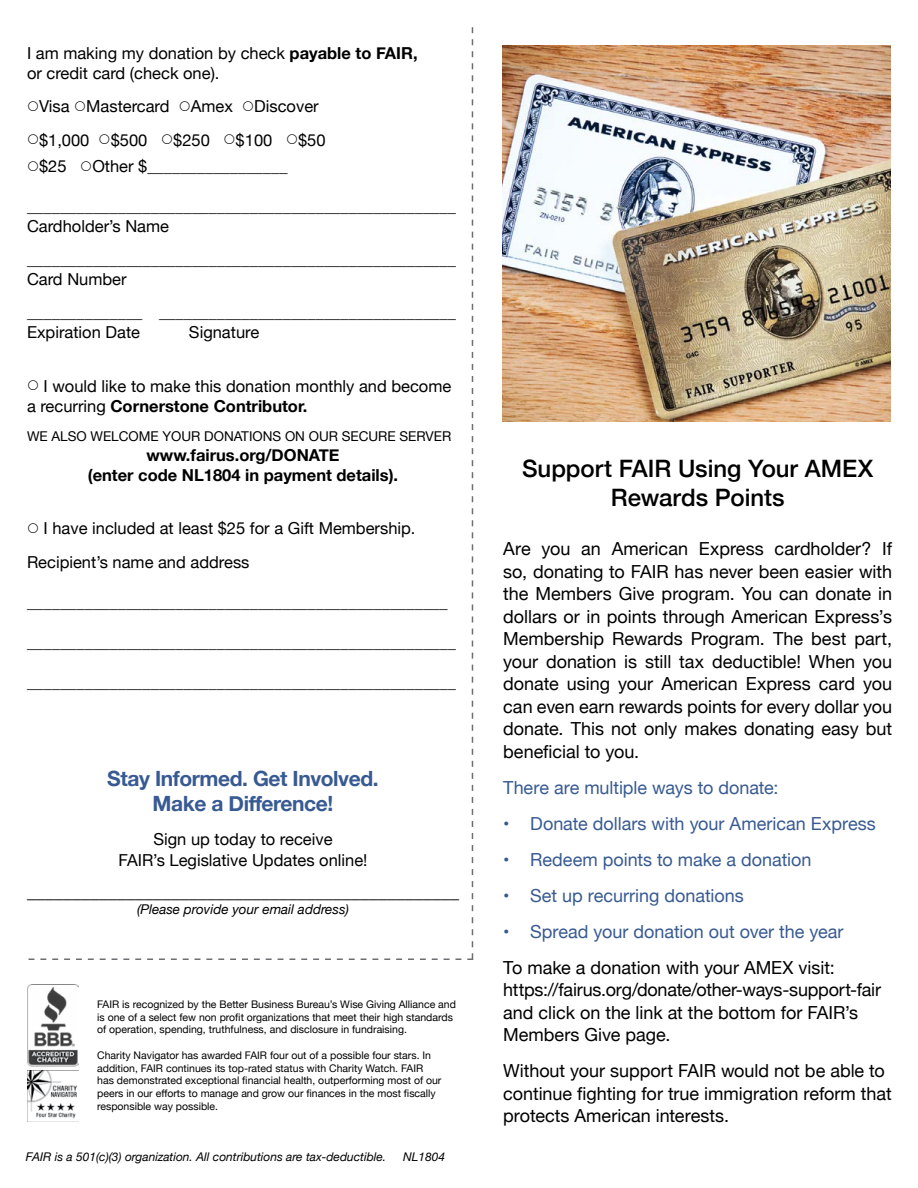
<style>
.page{position:relative;width:918px;height:1188px;background:#fff}
.page>*{position:absolute;margin:0;border:0;box-sizing:border-box;transform-origin:0 0}
.t1{font:500 24px/28.8px "Helvetica Neue";color:#000;text-align:center}
.t2{font:700 21px "Helvetica Neue";letter-spacing:-.02em;color:#385a92}
.t3{font:18px/22.5px "Helvetica Neue";color:#000}
.t4{font:18px "Helvetica Neue";color:#385a92}
.t5{font:18px "Adobe Garamond Pro";color:#000}
.t6{font:16.5px/19.8px "Helvetica Neue";color:#000}
.t7{font:700 16.5px/19.8px "Helvetica Neue";color:#000;text-align:center}
.t8{font:13.5px "Helvetica Neue";color:#000}
.t9{font:italic 13.5px "Helvetica Neue";color:#000}
.t10{font:italic 12px "Helvetica Neue";color:#000}
.t11{font:10.5px/12.6px "Helvetica Neue";color:#000}
.s1{font-weight:700}
</style>
<div class="page">
<img style="left:502px;top:45px;width:389px;height:376px">
<img style="left:27px;top:985px;width:51px;height:82px">
<img style="left:27px;top:1070px;width:51px;height:52px">
<p class="t6" style="left:27px;top:44px;width:392px">I am making my donation by check <span class="s1">payable to FAIR, </span>or credit card (check one).</p>
<p class="t6" style="left:39px;top:98px;width:132px">Visa Mastercard</p>
<p class="t6" style="left:191px;top:98px;width:44px">Amex</p>
<p class="t6" style="left:254px;top:98px;width:66px">Discover</p>
<p class="t6" style="left:39px;top:131px;width:52px">$1,000</p>
<p class="t6" style="left:111px;top:131px;width:38px">$500</p>
<p class="t6" style="left:173px;top:131px;width:38px">$250</p>
<p class="t6" style="left:236px;top:131px;width:38px">$100</p>
<p class="t6" style="left:298px;top:131px;width:29px">$50</p>
<p class="t6" style="left:39px;top:157px;width:29px">$25</p>
<p class="t6" style="left:92px;top:157px;width:197px">Other $_________________</p>
<p class="t6" style="left:27px;top:197px;width:430px">____________________________________________________</p>
<p class="t6" style="left:27px;top:217px;width:144px">Cardholder’s Name</p>
<p class="t6" style="left:27px;top:251px;width:430px">____________________________________________________</p>
<p class="t6" style="left:27px;top:270px;width:101px">Card Number</p>
<p class="t6" style="left:27px;top:304px;width:430px">______________ ____________________________________</p>
<p class="t6" style="left:27px;top:323px;width:115px">Expiration Date</p>
<p class="t6" style="left:189px;top:323px;width:72px">Signature</p>
<p class="t6" style="left:27px;top:377px;width:426px;text-indent:17px">I would like to make this donation monthly and become a recurring <span class="s1">Cornerstone Contributor.</span></p>
<p class="t8" style="left:27px;top:427px;width:426px">WE ALSO WELCOME YOUR DONATIONS ON OUR SECURE SERVER</p>
<p class="t7" style="left:88px;top:446px;width:312px">www.fairus.org/DONATE<br>(enter code NL1804 in payment details).</p>
<p class="t6" style="left:44px;top:520px;width:373px">I have included at least $25 for a Gift Membership.</p>
<p class="t6" style="left:27px;top:553px;width:224px">Recipient’s name and address</p>
<p class="t6" style="left:27px;top:593px;width:422px">___________________________________________________</p>
<p class="t6" style="left:27px;top:633px;width:430px">____________________________________________________</p>
<p class="t6" style="left:27px;top:673px;width:430px">____________________________________________________</p>
<p class="t2" style="left:107px;top:762px;width:273px">Stay Informed. Get Involved.</p>
<p class="t2" style="left:153px;top:787px;width:182px">Make a Difference!</p>
<p class="t6" style="left:153px;top:830px;width:181px">Sign up today to receive</p>
<p class="t6" style="left:118px;top:851px;width:251px">FAIR’s Legislative Updates online!</p>
<p class="t5" style="left:27px;top:881px;width:433px">________________________________________________</p>
<p class="t9" style="left:137px;top:899px;width:213px">(Please provide your email address)</p>
<p class="t11" style="left:97px;top:998px;width:360px">FAIR is recognized by the Better Business Bureau’s Wise Giving Alliance and is one of a select few non profit organizations that meet their high standards of operation, spending, truthfulness, and disclosure in fundraising.</p>
<p class="t11" style="left:97px;top:1050px;width:346px">Charity Navigator has awarded FAIR four out of a possible four stars. In addition, FAIR continues its top-rated status with Charity Watch. FAIR has demonstrated exceptional financial health, outperforming most of our peers in our efforts to manage and grow our finances in the most fiscally responsible way possible.</p>
<p class="t10" style="left:26px;top:1148px;width:362px">FAIR is a 501(c)(3) organization. All contributions are tax-deductible.</p>
<p class="t10" style="left:403px;top:1148px;width:44px">NL1804</p>
<p class="t1" style="left:522px;top:452px;width:353px">Support FAIR Using Your AMEX<br>Rewards Points</p>
<p class="t3" style="left:503px;top:539px;width:390px;text-align:justify">Are you an American Express cardholder? If so, donating to FAIR has never been easier with the Members Give program. You can donate in dollars or in points through American Express’s Membership Rewards Program. The best part, your donation is still tax deductible! When you donate using your American Express card you can even earn rewards points for every dollar you donate. This not only makes donating easy but beneficial to you.</p>
<p class="t4" style="left:503px;top:774px;width:277px">There are multiple ways to donate:</p>
<p class="t4" style="left:503px;top:810px;width:374px">• Donate dollars with your American Express</p>
<p class="t4" style="left:503px;top:846px;width:310px">• Redeem points to make a donation</p>
<p class="t4" style="left:503px;top:882px;width:242px">• Set up recurring donations</p>
<p class="t4" style="left:503px;top:918px;width:342px">• Spread your donation out over the year</p>
<p class="t3" style="left:503px;top:957px;width:379px">To make a donation with your AMEX visit: https://fairus.org/donate/other-ways-support-fair and click on the link at the bottom for FAIR’s Members Give page.</p>
<p class="t3" style="left:503px;top:1061px;width:390px">Without your support FAIR would not be able to continue fighting for true immigration reform that protects American interests.</p>
</div>
